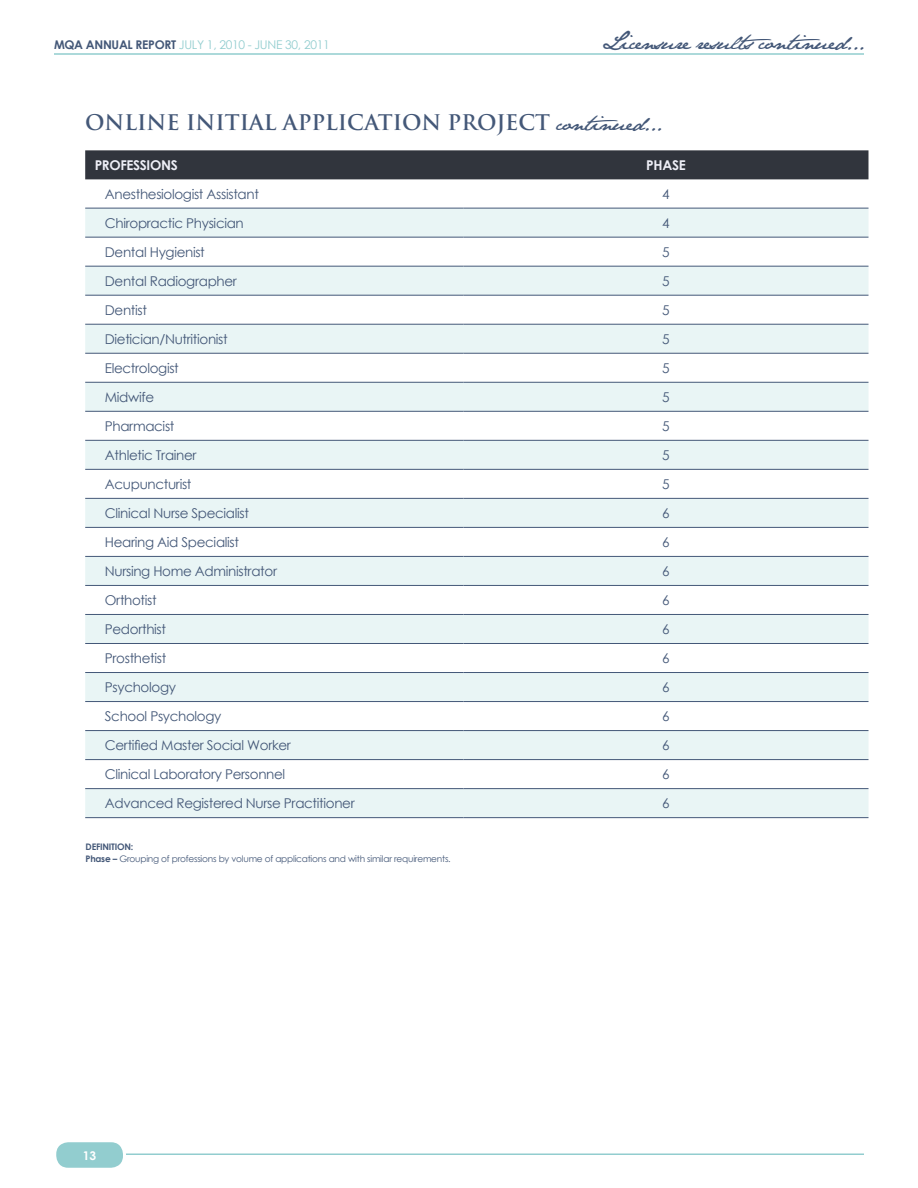
<style>
.page{position:relative;width:918px;height:1188px;background:#fff}
.page>*{position:absolute;margin:0;border:0;box-sizing:border-box;transform-origin:0 0}
.t1{font:21px "Jane Austen";letter-spacing:-.05em;color:#445878}
.t2{font:700 21px "Trajan Pro";color:#445878}
.t3{font:13.5px "Century Gothic";letter-spacing:-.025em;color:#445878}
.t4{font:700 13.5px "Century Gothic";letter-spacing:-.025em;color:#eeeff7}
.t5{font:12px "Century Gothic";letter-spacing:-.025em;color:#92cdcf}
.t6{font:700 12px "Century Gothic";color:#fff}
.t7{font:9px/12px "Century Gothic";letter-spacing:-.025em;color:#445878}
.s1{font-weight:700;color:#445878}
.s2{font-weight:700}
</style>
<div class="page">
<hr style="left:54px;top:53px;width:810px;height:2px;background:#92cdcf">
<hr style="left:54px;top:1154px;width:810px;height:1px;background:#92cdcf">
<div style="left:55px;top:1141px;width:69px;height:28px;background:#92cdcf;border-radius:14px"></div>
<div style="left:53px;top:1139px;width:73px;height:32px;border:3px solid #fff;border-radius:14px"></div>
<div style="left:85px;top:150px;width:783px;height:29px;background:#31353d"></div>
<svg style="left:85px;top:209px;width:783px;height:608px;fill:#e9f5f5"></svg>
<hr style="left:85px;top:208px;width:379px;height:1px;background:#445878">
<hr style="left:464px;top:208px;width:404px;height:1px;background:#445878">
<hr style="left:85px;top:237px;width:379px;height:1px;background:#445878">
<hr style="left:464px;top:237px;width:404px;height:1px;background:#445878">
<hr style="left:85px;top:266px;width:379px;height:1px;background:#445878">
<hr style="left:464px;top:266px;width:404px;height:1px;background:#445878">
<hr style="left:85px;top:295px;width:379px;height:1px;background:#445878">
<hr style="left:464px;top:295px;width:404px;height:1px;background:#445878">
<hr style="left:85px;top:324px;width:379px;height:1px;background:#445878">
<hr style="left:464px;top:324px;width:404px;height:1px;background:#445878">
<hr style="left:85px;top:353px;width:379px;height:1px;background:#445878">
<hr style="left:464px;top:353px;width:404px;height:1px;background:#445878">
<hr style="left:85px;top:382px;width:379px;height:1px;background:#445878">
<hr style="left:464px;top:382px;width:404px;height:1px;background:#445878">
<hr style="left:85px;top:411px;width:379px;height:1px;background:#445878">
<hr style="left:464px;top:411px;width:404px;height:1px;background:#445878">
<hr style="left:85px;top:440px;width:379px;height:1px;background:#445878">
<hr style="left:464px;top:440px;width:404px;height:1px;background:#445878">
<hr style="left:85px;top:469px;width:379px;height:1px;background:#445878">
<hr style="left:464px;top:469px;width:404px;height:1px;background:#445878">
<hr style="left:85px;top:498px;width:379px;height:1px;background:#445878">
<hr style="left:464px;top:498px;width:404px;height:1px;background:#445878">
<hr style="left:85px;top:527px;width:379px;height:1px;background:#445878">
<hr style="left:464px;top:527px;width:404px;height:1px;background:#445878">
<hr style="left:85px;top:556px;width:379px;height:1px;background:#445878">
<hr style="left:464px;top:556px;width:404px;height:1px;background:#445878">
<hr style="left:85px;top:585px;width:379px;height:1px;background:#445878">
<hr style="left:464px;top:585px;width:404px;height:1px;background:#445878">
<hr style="left:85px;top:614px;width:379px;height:1px;background:#445878">
<hr style="left:464px;top:614px;width:404px;height:1px;background:#445878">
<hr style="left:85px;top:643px;width:379px;height:1px;background:#445878">
<hr style="left:464px;top:643px;width:404px;height:1px;background:#445878">
<hr style="left:85px;top:672px;width:379px;height:1px;background:#445878">
<hr style="left:464px;top:672px;width:404px;height:1px;background:#445878">
<hr style="left:85px;top:701px;width:379px;height:1px;background:#445878">
<hr style="left:464px;top:701px;width:404px;height:1px;background:#445878">
<hr style="left:85px;top:730px;width:379px;height:1px;background:#445878">
<hr style="left:464px;top:730px;width:404px;height:1px;background:#445878">
<hr style="left:85px;top:759px;width:379px;height:1px;background:#445878">
<hr style="left:464px;top:759px;width:404px;height:1px;background:#445878">
<hr style="left:85px;top:788px;width:379px;height:1px;background:#445878">
<hr style="left:464px;top:788px;width:404px;height:1px;background:#445878">
<hr style="left:85px;top:817px;width:379px;height:1px;background:#445878">
<hr style="left:464px;top:817px;width:404px;height:1px;background:#445878">
<p class="t5" style="left:54px;top:37px;width:277px"><span class="s1">MQA ANNUAL REPORT</span> July 1, 2010 - June 30, 2011</p>
<h1 class="t1" style="left:601px;top:30px;width:266px">Licensure results continued...</h1>
<h1 class="t2" style="left:85px;top:109px;width:17px">ONLINE</h1>
<h1 class="t2" style="left:186px;top:109px;width:14px">INITIAL</h1>
<h1 class="t2" style="left:283px;top:109px;width:58px">APPLICATION</h1>
<h1 class="t2" style="left:448px;top:109px;width:73px">PROJECT</h1>
<h1 class="t1" style="left:556px;top:110px;width:108px">continued...</h1>
<p class="t4" style="left:95px;top:155px;width:83px">PROFESSIONS</p>
<p class="t4" style="left:646px;top:155px;width:9px">PHAS</p>
<p class="t4" style="left:679px;top:155px;width:9px">E</p>
<p class="t3" style="left:105px;top:184px;width:156px">Anesthesiologist Assistant</p>
<p class="t3" style="left:662px;top:184px;width:9px">4</p>
<p class="t3" style="left:105px;top:213px;width:140px">Chiropractic Physician</p>
<p class="t3" style="left:662px;top:213px;width:9px">4</p>
<p class="t3" style="left:105px;top:242px;width:101px">Dental Hygienist</p>
<p class="t3" style="left:662px;top:242px;width:9px">5</p>
<p class="t3" style="left:105px;top:271px;width:134px">Dental Radiographer</p>
<p class="t3" style="left:662px;top:271px;width:9px">5</p>
<p class="t3" style="left:105px;top:300px;width:44px">Dentist</p>
<p class="t3" style="left:662px;top:300px;width:9px">5</p>
<p class="t3" style="left:105px;top:329px;width:124px">Dietician/N utritionist</p>
<p class="t3" style="left:662px;top:329px;width:9px">5</p>
<p class="t3" style="left:105px;top:359px;width:76px">Electrologist</p>
<p class="t3" style="left:662px;top:359px;width:9px">5</p>
<p class="t3" style="left:105px;top:388px;width:51px">Midwife</p>
<p class="t3" style="left:662px;top:388px;width:9px">5</p>
<p class="t3" style="left:105px;top:417px;width:71px">Pharmacist</p>
<p class="t3" style="left:662px;top:417px;width:9px">5</p>
<p class="t3" style="left:105px;top:446px;width:93px">Athletic Trainer</p>
<p class="t3" style="left:662px;top:446px;width:9px">5</p>
<p class="t3" style="left:105px;top:475px;width:88px">Acupuncturist</p>
<p class="t3" style="left:662px;top:475px;width:9px">5</p>
<p class="t3" style="left:105px;top:504px;width:146px">Clinical N urse Specialist</p>
<p class="t3" style="left:662px;top:504px;width:9px">6</p>
<p class="t3" style="left:105px;top:533px;width:136px">Hearing Aid Specialist</p>
<p class="t3" style="left:662px;top:533px;width:9px">6</p>
<p class="t3" style="left:105px;top:562px;width:174px">N ursing Home Administrator</p>
<p class="t3" style="left:662px;top:562px;width:9px">6</p>
<p class="t3" style="left:105px;top:591px;width:53px">Orthotist</p>
<p class="t3" style="left:662px;top:591px;width:9px">6</p>
<p class="t3" style="left:105px;top:620px;width:63px">Pedorthist</p>
<p class="t3" style="left:662px;top:620px;width:9px">6</p>
<p class="t3" style="left:105px;top:649px;width:63px">Prosthetist</p>
<p class="t3" style="left:662px;top:649px;width:9px">6</p>
<p class="t3" style="left:105px;top:678px;width:73px">Psychology</p>
<p class="t3" style="left:662px;top:678px;width:9px">6</p>
<p class="t3" style="left:105px;top:707px;width:118px">School Psychology</p>
<p class="t3" style="left:662px;top:707px;width:9px">6</p>
<p class="t3" style="left:105px;top:736px;width:188px">Certified Master Social Worker</p>
<p class="t3" style="left:662px;top:736px;width:9px">6</p>
<p class="t3" style="left:105px;top:765px;width:182px">Clinical Laboratory Personnel</p>
<p class="t3" style="left:662px;top:765px;width:9px">6</p>
<p class="t3" style="left:105px;top:794px;width:251px">Advanced Registered N urse Practitioner</p>
<p class="t3" style="left:662px;top:794px;width:9px">6</p>
<p class="t7" style="left:86px;top:840px;width:367px"><span class="s2">DEFINITION:<br>PHASE –</span> Grouping of professions by volume of applications and with similar requirements.</p>
<p class="t6" style="left:83px;top:1146px;width:15px">13</p>
</div>
